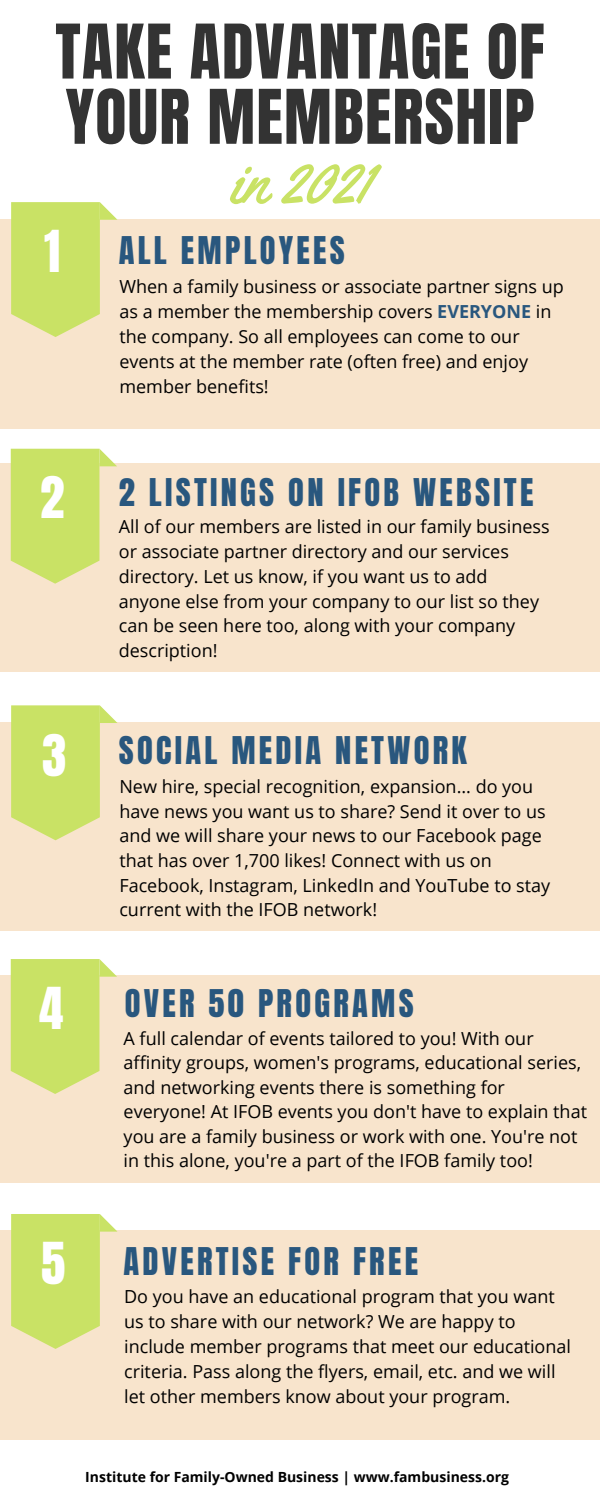
<style>
.page{position:relative;width:600px;height:1500px;background:#fff}
.page>*{position:absolute;margin:0;border:0;box-sizing:border-box;transform-origin:0 0}
.t1{font:64px/65.2px "Anton";letter-spacing:.02em;color:#333}
.t2{font:64px "Yellowtail";color:#c9e265}
.t3{font:49.1px "Anton";color:#fff}
.t4{font:32.5px "Anton";letter-spacing:.1em;color:#29577e}
.t5{font:18px/24.8px "Open Sans";color:#000}
.t6{font:700 14px "Open Sans";color:#000}
.s1{font-weight:700;color:#29577e}
</style>
<div class="page">
<div style="left:0;top:220px;width:600px;height:209px;background:#f8e4cc"></div>
<div style="left:0;top:464px;width:600px;height:207px;background:#f8e4cc"></div>
<div style="left:0;top:722px;width:600px;height:208px;background:#f8e4cc"></div>
<div style="left:0;top:975px;width:600px;height:208px;background:#f8e4cc"></div>
<svg style="left:11px;top:959px;width:106px;height:135px"></svg>
<div style="left:0;top:1230px;width:600px;height:210px;background:#f8e4cc"></div>
<svg style="left:11px;top:202px;width:106px;height:135px"></svg>
<svg style="left:11px;top:449px;width:106px;height:135px"></svg>
<svg style="left:11px;top:705px;width:106px;height:135px"></svg>
<svg style="left:11px;top:1214px;width:106px;height:135px"></svg>
<p class="t1" style="left:55px;top:20px;width:491px">TAKE ADVANTAGE OF<br>YOUR MEMBERSHIP</p>
<p class="t3" style="left:44px;top:216px;width:18px">1</p>
<p class="t2" style="left:230px;top:141px;width:143px">in 2021</p>
<p class="t4" style="left:119px;top:227px;width:228px">ALL EMPLOYEES</p>
<p class="t5" style="left:119px;top:273px;width:446px">When a family business or associate partner signs up as a member the membership covers <span class="s1">EVERYONE</span> in the company. So all employees can come to our events at the member rate (often free) and enjoy member benefits!</p>
<p class="t3" style="left:40px;top:462px;width:26px">2</p>
<p class="t4" style="left:119px;top:469px;width:416px">2 LISTINGS ON IFOB WEBSITE</p>
<p class="t5" style="left:119px;top:514px;width:432px">All of our members are listed in our family business or associate partner directory and our services directory. Let us know, if you want us to add anyone else from your company to our list so they can be seen here too, along with your company description!</p>
<p class="t3" style="left:42px;top:720px;width:26px">3</p>
<p class="t3" style="left:39px;top:973px;width:26px">4</p>
<p class="t4" style="left:119px;top:727px;width:350px">SOCIAL MEDIA NETWORK</p>
<p class="t5" style="left:119px;top:774px;width:432px">New hire, special recognition, expansion... do you have news you want us to share? Send it over to us and we will share your news to our Facebook page that has over 1,700 likes! Connect with us on Facebook, Instagram, LinkedIn and YouTube to stay current with the IFOB network!</p>
<p class="t4" style="left:125px;top:980px;width:290px">OVER 50 PROGRAMS</p>
<p class="t5" style="left:124px;top:1025px;width:465px">A full calendar of events tailored to you! With our affinity groups, women's programs, educational series, and networking events there is something for everyone! At IFOB events you don't have to explain that you are a family business or work with one. You're not in this alone, you're a part of the IFOB family too!</p>
<p class="t3" style="left:41px;top:1228px;width:26px">5</p>
<p class="t4" style="left:124px;top:1238px;width:296px">ADVERTISE FOR FREE</p>
<p class="t5" style="left:124px;top:1284px;width:448px">Do you have an educational program that you want us to share with our network? We are happy to include member programs that meet our educational criteria. Pass along the flyers, email, etc. and we will let other members know about your program.</p>
<p class="t6" style="left:85px;top:1467px;width:425px">Institute for Family-Owned Business | www.fambusiness.org</p>
</div>
